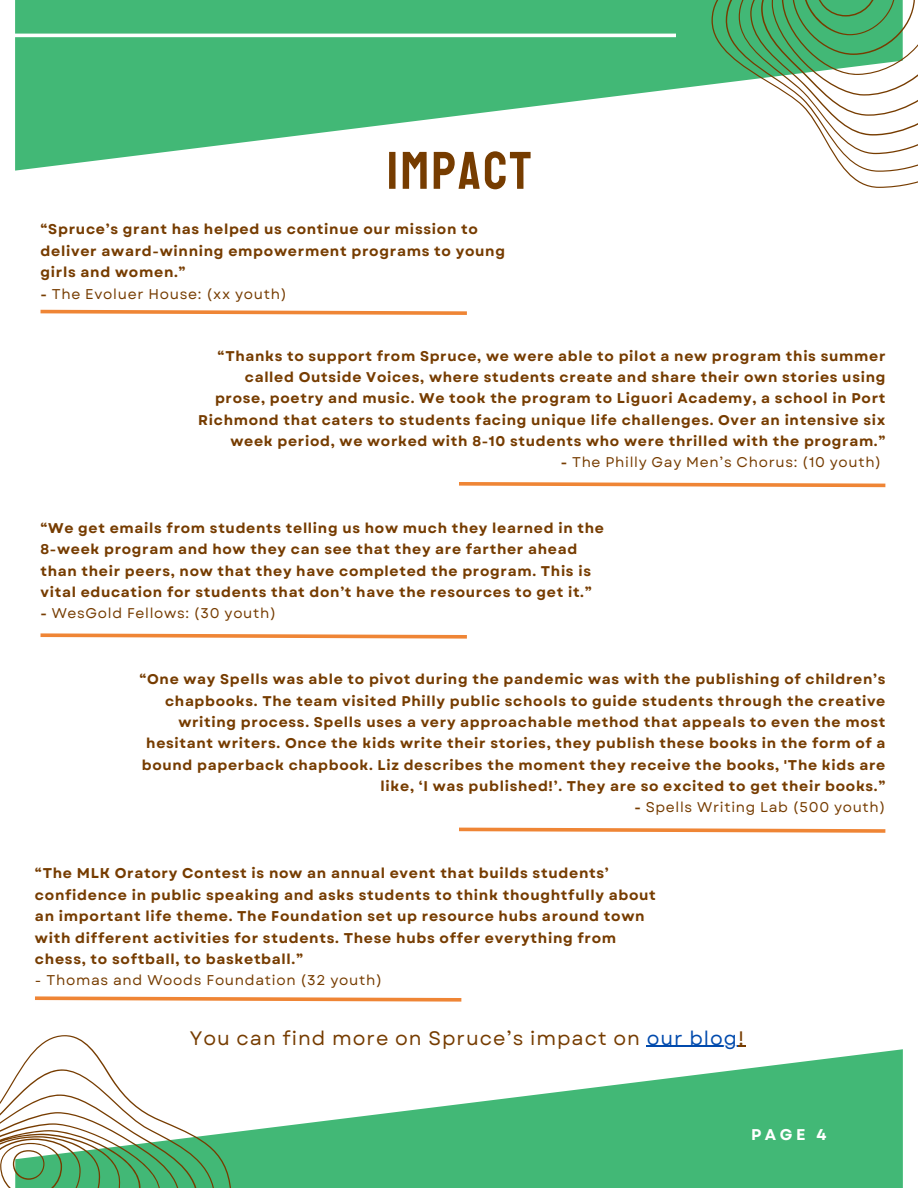
<style>
.page{position:relative;width:918px;height:1188px;background:#fff}
.page>*{position:absolute;margin:0;border:0;box-sizing:border-box;transform-origin:0 0}
.t1{font:52.95px "Staatliches";letter-spacing:.045em;color:#763c00}
.t2{font:19.5px "Garet";letter-spacing:.05em;color:#763c00}
.t3{font:700 15.6px "Garet";color:#fff}
.t4{font:700 14.1px/21.3px "Garet";letter-spacing:.05em;color:#763c00}
.t5{font:14.1px "Garet";letter-spacing:.05em;color:#763c00}
.s1{font-weight:700}
.s2{color:#004aad}
</style>
<div class="page">
<svg style="left:15px;top:0;width:697px;height:171px;fill:#42b876"></svg>
<svg style="left:232px;top:1049px;width:671px;height:139px;fill:#42b876"></svg>
<svg style="left:0;top:1035px;width:232px;height:153px"></svg>
<svg style="left:712px;top:0;width:206px;height:188px"></svg>
<hr style="left:0;top:34px;width:676px;height:3px;background:#fff">
<svg style="left:40px;top:309px;width:427px;height:6px"></svg>
<svg style="left:459px;top:482px;width:427px;height:6px"></svg>
<hr style="left:647px;top:1046px;width:91px;height:1px;background:#004aad">
<svg style="left:40px;top:633px;width:427px;height:6px"></svg>
<svg style="left:459px;top:827px;width:427px;height:6px"></svg>
<svg style="left:35px;top:996px;width:427px;height:6px"></svg>
<h1 class="t1" style="left:387px;top:139px;width:146px">IMPACT</h1>
<p class="t4" style="left:41px;top:219px;width:466px">“Spruce’s grant has helped us continue our mission to deliver award-winning empowerment programs to young girls and women.”</p>
<p class="t5" style="left:41px;top:284px;width:248px"><span class="s1">-</span> The Evoluer House: (xx youth)</p>
<p class="t4" style="left:198px;top:345px;width:689px;text-align:right">“Thanks to support from Spruce, we were able to pilot a new program this summer called Outside Voices, where students create and share their own stories using prose, poetry and music. We took the program to Liguori Academy, a school in Port Richmond that caters to students facing unique life challenges. Over an intensive six week period, we worked with 8-10 students who were thrilled with the program.”</p>
<p class="t5" style="left:561px;top:452px;width:322px"><span class="s1">-</span> The Philly Gay Men’s Chorus: (10 youth)</p>
<p class="t4" style="left:41px;top:517px;width:565px">“We get emails from students telling us how much they learned in the 8-week program and how they can see that they are farther ahead than their peers, now that they have completed the program. This is vital education for students that don’t have the resources to get it.”</p>
<p class="t5" style="left:41px;top:603px;width:237px"><span class="s1">-</span> WesGold Fellows: (30 youth)</p>
<p class="t4" style="left:139px;top:669px;width:748px;text-align:right">“One way Spells was able to pivot during the pandemic was with the publishing of children’s chapbooks. The team visited Philly public schools to guide students through the creative writing process. Spells uses a very approachable method that appeals to even the most hesitant writers. Once the kids write their stories, they publish these books in the form of a bound paperback chapbook. Liz describes the moment they receive the books, 'The kids are like, ‘I was published!’. They are so excited to get their books.”</p>
<p class="t5" style="left:634px;top:797px;width:253px"><span class="s1">-</span> Spells Writing Lab (500 youth)</p>
<p class="t4" style="left:35px;top:863px;width:622px">“The MLK Oratory Contest is now an annual event that builds students’ confidence in public speaking and asks students to think thoughtfully about an important life theme. The Foundation set up resource hubs around town with different activities for students. These hubs offer everything from chess, to softball, to basketball.”</p>
<p class="t5" style="left:35px;top:970px;width:349px">- Thomas and Woods Foundation (32 youth)</p>
<h2 class="t2" style="left:190px;top:1024px;width:556px">You can find more on Spruce’s impact on <span class="s2">our blog</span>!</h2>
<p class="t3" style="left:751px;top:1123px;width:77px">PAGE 4</p>
</div>
